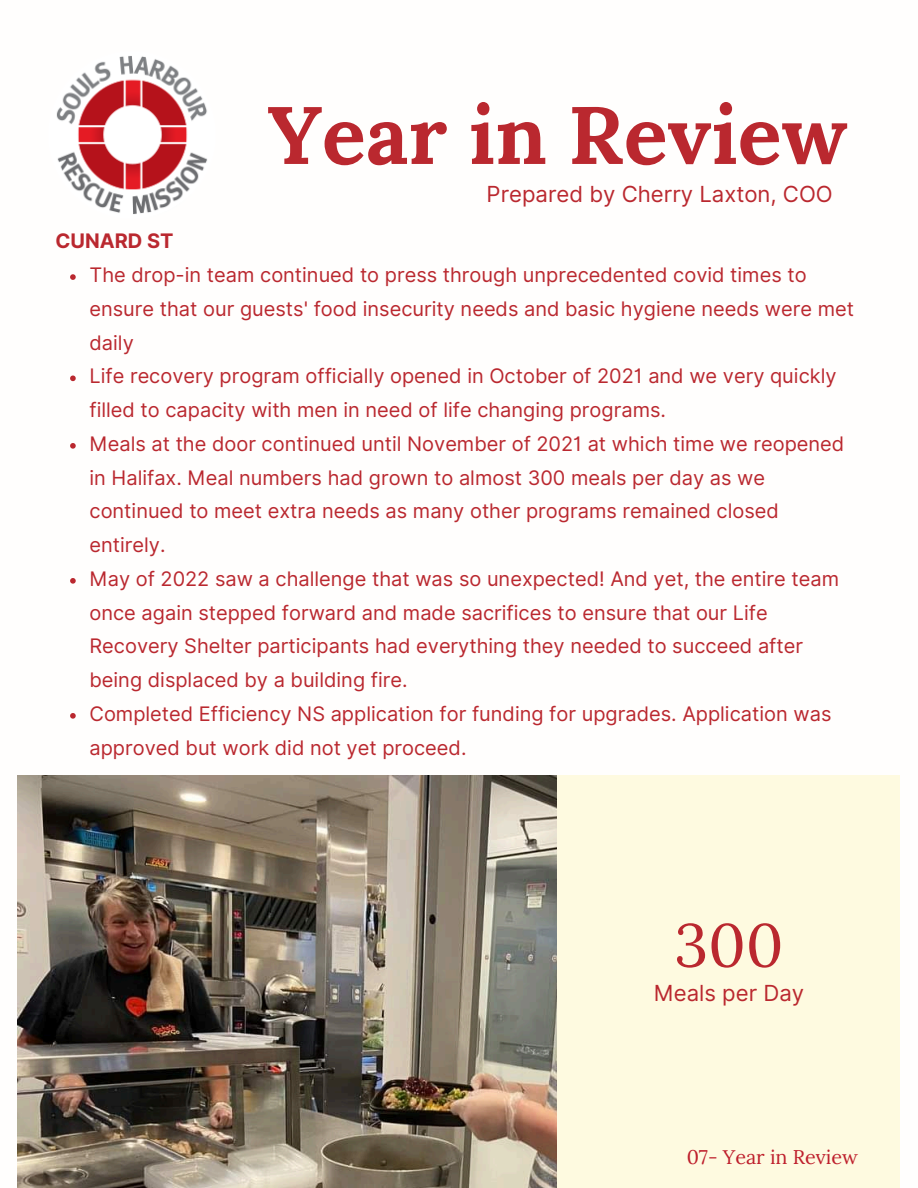
<style>
.page{position:relative;width:918px;height:1188px;background:#fff}
.page>*{position:absolute;margin:0;border:0;box-sizing:border-box;transform-origin:0 0}
.t1{font:700 81.15px "Lora";color:#ba282f}
.t2{font:60.75px "Lora";color:#ba282f}
.t3{font:22.2px "Inter";color:#ba282f}
.t4{font:19.95px/33.8px "Inter";color:#ba282f}
.t5{font:700 19.95px "Inter";color:#ba282f}
.t6{font:19.8px "Lora";color:#be1f2c}
</style>
<div class="page">
<img style="left:18px;top:776px;width:540px;height:412px">
<div style="left:558px;top:776px;width:342px;height:412px;background:#fefae0"></div>
<img style="left:56px;top:56px;width:151px;height:158px">
<svg style="left:70px;top:274px;width:6px;height:6px"></svg>
<svg style="left:70px;top:376px;width:6px;height:5px"></svg>
<svg style="left:70px;top:443px;width:6px;height:6px"></svg>
<svg style="left:70px;top:578px;width:6px;height:6px"></svg>
<svg style="left:70px;top:713px;width:6px;height:6px"></svg>
<h4 class="t1" style="left:268px;top:82px;width:581px">Year in Review</h4>
<p class="t3" style="left:487px;top:181px;width:348px">Prepared by Cherry Laxton, COO</p>
<h1 class="t5" style="left:55px;top:229px;width:120px">CUNARD ST</h1>
<h4 class="t4" style="left:90px;top:258px;width:766px">The drop-in team continued to press through unprecedented covid times to ensure that our guests' food insecurity needs and basic hygiene needs were met daily</h4>
<h3 class="t4" style="left:90px;top:359px;width:749px">Life recovery program officially opened in October of 2021 and we very quickly filled to capacity with men in need of life changing programs.</h3>
<p class="t4" style="left:90px;top:427px;width:756px">Meals at the door continued until November of 2021 at which time we reopened in Halifax. Meal numbers had grown to almost 300 meals per day as we continued to meet extra needs as many other programs remained closed entirely.</p>
<p class="t4" style="left:90px;top:562px;width:751px">May of 2022 saw a challenge that was so unexpected! And yet, the entire team once again stepped forward and made sacrifices to ensure that our Life Recovery Shelter participants had everything they needed to succeed after being displaced by a building fire.</p>
<p class="t4" style="left:90px;top:697px;width:743px">Completed Efficiency NS application for funding for upgrades. Application was approved but work did not yet proceed.</p>
<p class="t2" style="left:674px;top:906px;width:111px">300</p>
<p class="t3" style="left:654px;top:980px;width:152px">Meals per Day</p>
<h2 class="t6" style="left:687px;top:1144px;width:173px">07- Year in Review</h2>
</div>
